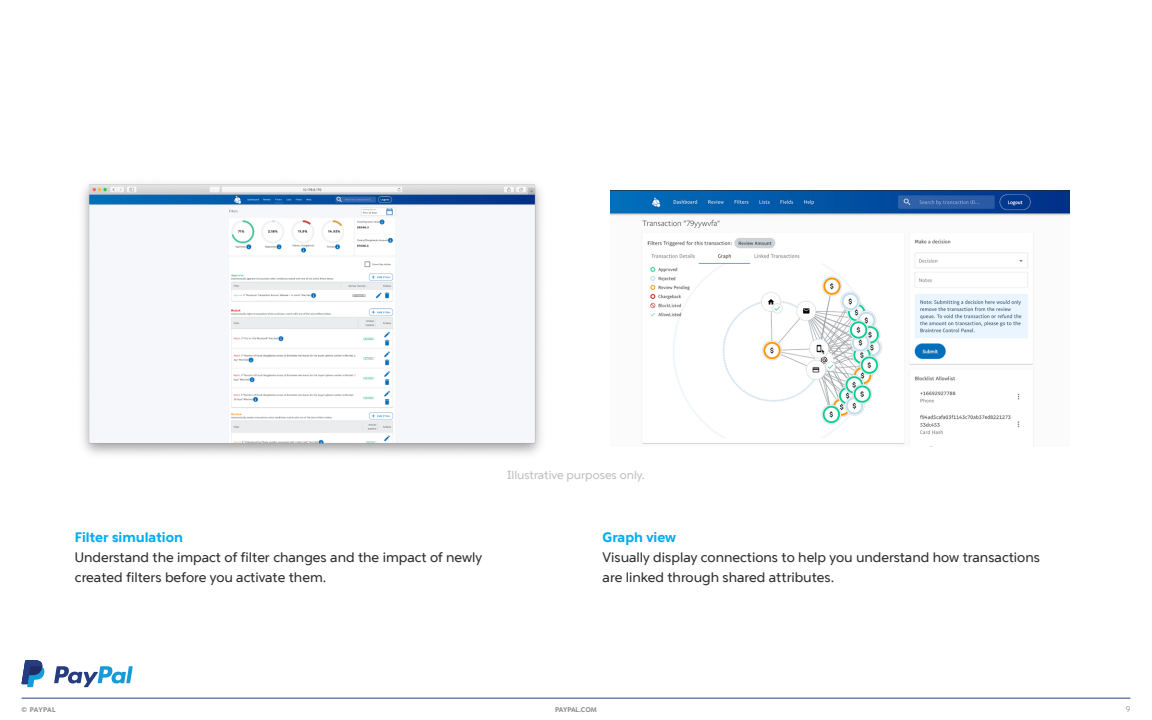
<style>
.page{position:relative;width:1152px;height:720px;background:#fff}
.page>*{position:absolute;margin:0;border:0;box-sizing:border-box;transform-origin:0 0}
.t1{font:14px/20px "Pay Pal Forward";color:#2f3031}
.t2{font:700 14px "Pay Pal Forward";color:#00aeef}
.t3{font:12px "Pay Pal Forward";color:#c1bebe}
.t4{font:300 8px "Pay Pal Forward";color:#6d6969}
.t5{font:700 7px "Pay Pal Forward";letter-spacing:-.01em;color:#928e8e}
</style>
<div class="page">
<hr style="left:22px;top:698px;width:1108px;height:1px;background:#25408f">
<svg style="left:54px;top:666px;width:79px;height:21px"></svg>
<svg style="left:22px;top:660px;width:23px;height:27px"></svg>
<img style="left:83px;top:184px;width:459px;height:271px">
<img style="left:610px;top:190px;width:460px;height:256px">
<p class="t2" style="left:75px;top:529px;width:110px">Filter simulation</p>
<p class="t1" style="left:75px;top:548px;width:409px">Understand the impact of filter changes and the impact of newly created filters before you activate them.</p>
<p class="t3" style="left:507px;top:467px;width:139px">Illustrative purposes only.</p>
<p class="t2" style="left:603px;top:529px;width:75px">Graph view</p>
<p class="t1" style="left:603px;top:548px;width:439px">Visually display connections to help you understand how transactions are linked through shared attributes.</p>
<p class="t5" style="left:22px;top:705px;width:36px">© PAYPAL</p>
<p class="t5" style="left:555px;top:705px;width:43px">PAYPAL.COM</p>
<p class="t4" style="left:1126px;top:705px;width:6px">9</p>
</div>
